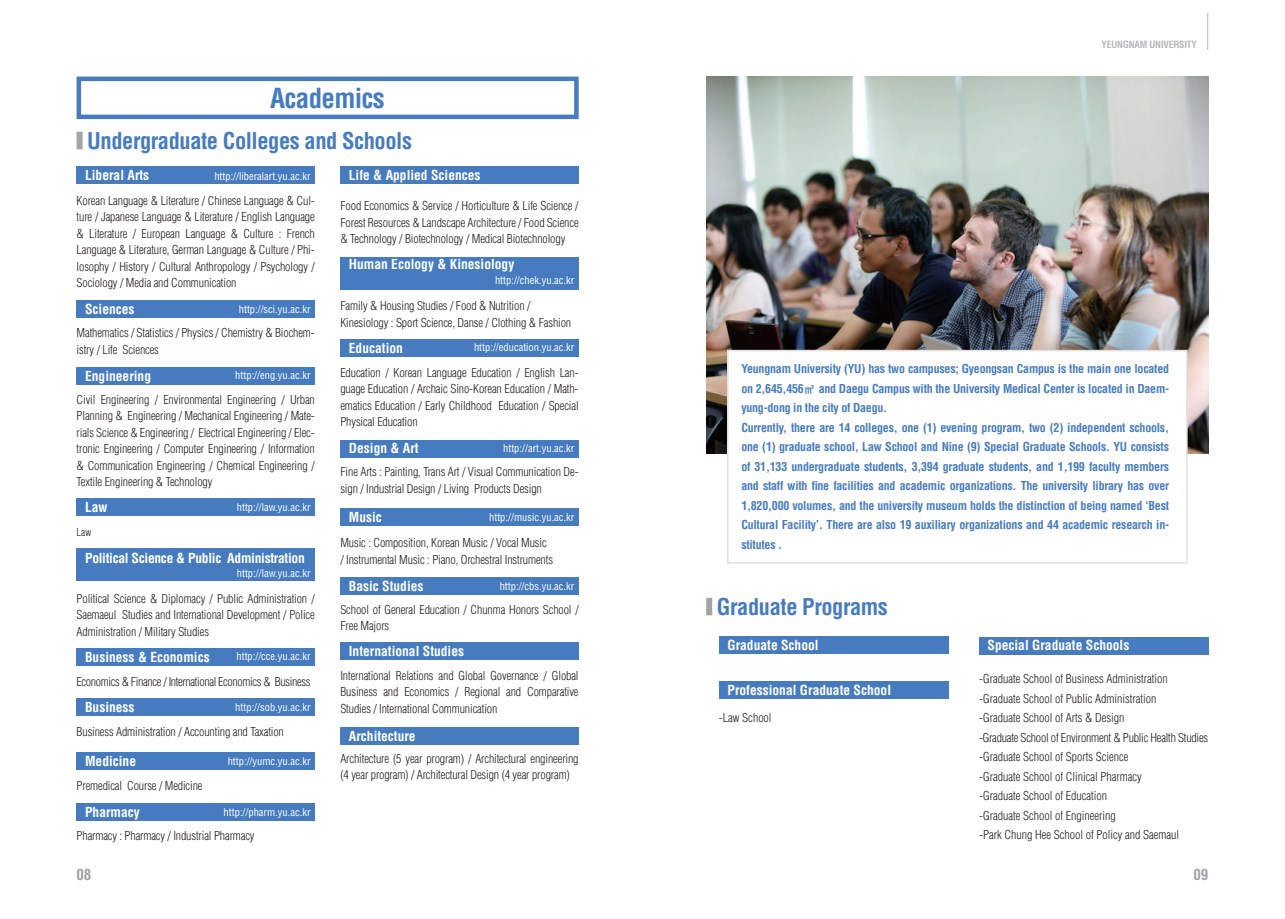
<style>
.page{position:relative;width:1285px;height:919px;background:#fff}
.page>*{position:absolute;margin:0;border:0;box-sizing:border-box;transform-origin:0 0}
.t1{font:700 condensed 27px "Helvetica LT Std";letter-spacing:-.025em;color:#467cbf}
.t2{font:700 condensed 22.5px "Helvetica LT Std";letter-spacing:-.02em;color:#467cbf}
.t3{font:700 condensed 15px "Helvetica LT Std";color:#a3a4a7}
.t4{font:700 condensed 13.5px "Helvetica LT Std";color:#fff}
.t5{font:700 condensed 13.5px "Helvetica LT Std";letter-spacing:-.02em;color:#fff}
.t6{font:300 condensed 12px/16.5px "Helvetica LT Std";letter-spacing:-.01em;color:#231f20}
.t7{font:700 condensed 12px/19.5px "Helvetica LT Std";letter-spacing:-.02em;color:#467cbf}
.t8{font:300 condensed 12px "Helvetica LT Std";letter-spacing:-.03em;color:#231f20}
.t9{font:condensed 10.5px "Helvetica LT Std";color:#fff}
.t10{font:300 condensed 10.5px "Helvetica LT Std";color:#231f20}
.t11{font:700 condensed 9.75px "Helvetica LT Std";letter-spacing:-.02em;color:#b8b8bb}
.s1{font-family:"YGO550";font-weight:400;font-stretch:normal}
</style>
<div class="page">
<hr style="left:1206px;top:13px;width:1px;height:37px;background:#b8b8bb">
<img style="left:706px;top:77px;width:501px;height:376px">
<div style="left:727px;top:350px;width:459px;height:212px;background:#fff"></div>
<div style="left:727px;top:350px;width:460px;height:213px;border:2px solid #e1e1e2"></div>
<div style="left:706px;top:597px;width:6px;height:18px;background:#a3a4a7"></div>
<div style="left:718px;top:636px;width:230px;height:17px;background:#467cbf"></div>
<div style="left:718px;top:681px;width:230px;height:17px;background:#467cbf"></div>
<div style="left:978px;top:637px;width:230px;height:17px;background:#467cbf"></div>
<div style="left:77px;top:77px;width:501px;height:42px;border:4px solid #467cbf"></div>
<div style="left:77px;top:132px;width:6px;height:17px;background:#a3a4a7"></div>
<div style="left:77px;top:166px;width:238px;height:18px;background:#467cbf"></div>
<div style="left:77px;top:300px;width:238px;height:17px;background:#467cbf"></div>
<div style="left:77px;top:367px;width:238px;height:17px;background:#467cbf"></div>
<div style="left:77px;top:498px;width:238px;height:18px;background:#467cbf"></div>
<div style="left:77px;top:548px;width:238px;height:33px;background:#467cbf"></div>
<div style="left:77px;top:648px;width:238px;height:17px;background:#467cbf"></div>
<div style="left:77px;top:698px;width:238px;height:17px;background:#467cbf"></div>
<div style="left:77px;top:752px;width:238px;height:17px;background:#467cbf"></div>
<div style="left:77px;top:803px;width:238px;height:17px;background:#467cbf"></div>
<div style="left:340px;top:166px;width:238px;height:18px;background:#467cbf"></div>
<div style="left:340px;top:257px;width:238px;height:33px;background:#467cbf"></div>
<div style="left:340px;top:339px;width:238px;height:17px;background:#467cbf"></div>
<div style="left:340px;top:440px;width:238px;height:17px;background:#467cbf"></div>
<div style="left:340px;top:508px;width:238px;height:18px;background:#467cbf"></div>
<div style="left:340px;top:577px;width:238px;height:18px;background:#467cbf"></div>
<div style="left:340px;top:642px;width:238px;height:17px;background:#467cbf"></div>
<div style="left:340px;top:727px;width:238px;height:18px;background:#467cbf"></div>
<h1 class="t1" style="left:270px;top:81px;width:116px">Academics</h1>
<h2 class="t2" style="left:87px;top:127px;width:326px">Undergraduate Colleges and Schools</h2>
<p class="t4" style="left:85px;top:166px;width:66px">Liberal Arts</p>
<p class="t6" style="left:77px;top:192px;width:240px;text-align:justify">Korean Language &amp; Literature / Chinese Language &amp; Cul&shy;ture / Japanese Language &amp; Literature / English Language &amp; Literature / European Language &amp; Culture : French Language &amp; Literature, German Language &amp; Culture / Phi&shy;losophy / History / Cultural Anthropology / Psychology / Sociology / Media and Communication</p>
<p class="t4" style="left:85px;top:300px;width:51px">Sciences</p>
<p class="t6" style="left:77px;top:324px;width:240px">Mathematics / Statistics / Physics / Chemistry &amp; Biochem&shy;istry / Life Sciences</p>
<p class="t4" style="left:85px;top:367px;width:68px">Engineering</p>
<p class="t6" style="left:77px;top:391px;width:240px;text-align:justify">Civil Engineering / Environmental Engineering / Urban Planning &amp; Engineering / Mechanical Engineering / Mate&shy;rials Science &amp; Engineering / Electrical Engineering / Elec&shy;tronic Engineering / Computer Engineering / Information &amp; Communication Engineering / Chemical Engineering / Textile Engineering &amp; Technology</p>
<p class="t4" style="left:85px;top:499px;width:24px">Law</p>
<p class="t10" style="left:77px;top:526px;width:16px">Law</p>
<p class="t5" style="left:85px;top:549px;width:221px">Political Science &amp; Public Administration</p>
<p class="t6" style="left:77px;top:590px;width:240px;text-align:justify">Political Science &amp; Diplomacy / Public Administration / Saemaeul Studies and International Development / Police Administration / Military Studies</p>
<p class="t4" style="left:85px;top:648px;width:126px">Business &amp; Economics</p>
<p class="t8" style="left:77px;top:674px;width:235px">Economics &amp; Finance / International Economics &amp; Business</p>
<p class="t4" style="left:85px;top:698px;width:51px">Business</p>
<p class="t6" style="left:77px;top:723px;width:209px">Business Administration / Accounting and Taxation</p>
<p class="t4" style="left:85px;top:752px;width:53px">Medicine</p>
<p class="t6" style="left:77px;top:777px;width:127px">Premedical Course / Medicine</p>
<p class="t4" style="left:85px;top:803px;width:56px">Pharmacy</p>
<p class="t6" style="left:77px;top:827px;width:179px">Pharmacy : Pharmacy / Industrial Pharmacy</p>
<p class="t4" style="left:349px;top:166px;width:133px">Life &amp; Applied Sciences</p>
<p class="t6" style="left:340px;top:197px;width:240px;text-align:justify">Food Economics &amp; Service / Horticulture &amp; Life Science / Forest Resources &amp; Landscape Architecture / Food Science &amp; Technology / Biotechnology / Medical Biotechnology</p>
<p class="t4" style="left:349px;top:256px;width:167px">Human Ecology &amp; Kinesiology</p>
<p class="t6" style="left:340px;top:297px;width:232px">Family &amp; Housing Studies / Food &amp; Nutrition /<br>Kinesiology : Sport Science, Danse / Clothing &amp; Fashion</p>
<p class="t4" style="left:349px;top:339px;width:55px">Education</p>
<p class="t6" style="left:340px;top:364px;width:240px;text-align:justify">Education / Korean Language Education / English Lan&shy;guage Education / Archaic Sino-Korean Education / Math&shy;ematics Education / Early Childhood Education / Special Physical Education</p>
<p class="t4" style="left:349px;top:440px;width:71px">Design &amp; Art</p>
<p class="t6" style="left:340px;top:463px;width:240px">Fine Arts : Painting, Trans Art / Visual Communication De&shy;sign / Industrial Design / Living Products Design</p>
<p class="t4" style="left:349px;top:508px;width:34px">Music</p>
<p class="t6" style="left:340px;top:534px;width:214px">Music : Composition, Korean Music / Vocal Music / Instrumental Music : Piano, Orchestral Instruments</p>
<p class="t4" style="left:349px;top:577px;width:76px">Basic Studies</p>
<p class="t6" style="left:340px;top:601px;width:240px">School of General Education / Chunma Honors School /<br>Free Majors</p>
<p class="t4" style="left:349px;top:642px;width:117px">International Studies</p>
<p class="t6" style="left:340px;top:667px;width:240px;text-align:justify">International Relations and Global Governance / Global Business and Economics / Regional and Comparative Studies / International Communication</p>
<p class="t4" style="left:349px;top:727px;width:68px">Architecture</p>
<p class="t6" style="left:340px;top:750px;width:240px">Architecture (5 year program) / Architectural engineering (4 year program) / Architectural Design (4 year program)</p>
<p class="t9" style="left:214px;top:169px;width:98px">http://liberalart.yu.ac.kr</p>
<p class="t9" style="left:495px;top:273px;width:81px">http://chek.yu.ac.kr</p>
<p class="t9" style="left:239px;top:302px;width:73px">http://sci.yu.ac.kr</p>
<p class="t9" style="left:474px;top:341px;width:102px">http://education.yu.ac.kr</p>
<p class="t9" style="left:235px;top:369px;width:77px">http://eng.yu.ac.kr</p>
<p class="t9" style="left:503px;top:442px;width:73px">http://art.yu.ac.kr</p>
<p class="t9" style="left:237px;top:500px;width:75px">http://law.yu.ac.kr</p>
<p class="t9" style="left:489px;top:510px;width:87px">http://music.yu.ac.kr</p>
<p class="t9" style="left:237px;top:566px;width:75px">http://law.yu.ac.kr</p>
<p class="t9" style="left:499px;top:580px;width:76px">http://cbs.yu.ac.kr</p>
<p class="t9" style="left:236px;top:650px;width:76px">http://cce.yu.ac.kr</p>
<p class="t9" style="left:235px;top:700px;width:77px">http://sob.yu.ac.kr</p>
<p class="t9" style="left:228px;top:754px;width:84px">http://yumc.yu.ac.kr</p>
<p class="t9" style="left:223px;top:805px;width:88px">http://pharm.yu.ac.kr</p>
<p class="t11" style="left:1101px;top:38px;width:97px">YEUNGNAM UNIVERSITY</p>
<p class="t7" style="left:741px;top:359px;width:429px">Yeungnam University (YU) has two campuses; Gyeongsan Campus is the main one located on 2,645,456<span class="s1">㎡</span> and Daegu Campus with the University Medical Center is located in Daem&shy;yung-dong in the city of Daegu.<br>Currently, there are 14 colleges, one (1) evening program, two (2) independent schools, one (1) graduate school, Law School and Nine (9) Special Graduate Schools. YU consists of 31,133 undergraduate students, 3,394 graduate students, and 1,199 faculty members and staff with fine facilities and academic organizations. The university library has over 1,820,000 volumes, and the university museum holds the distinction of being named ‘Best Cultural Facility’. There are also 19 auxiliary organizations and 44 academic research in&shy;stitutes .</p>
<h2 class="t2" style="left:716px;top:593px;width:172px">Graduate Programs</h2>
<p class="t4" style="left:727px;top:636px;width:93px">Graduate School</p>
<p class="t4" style="left:727px;top:681px;width:165px">Professional Graduate School</p>
<p class="t6" style="left:718px;top:709px;width:54px">-Law School</p>
<p class="t4" style="left:987px;top:637px;width:143px">Special Graduate Schools</p>
<p class="t6" style="left:978px;top:669px;width:230px;line-height:19.5px">-Graduate School of Business Administration -Graduate School of Public Administration<br>-Graduate School of Arts &amp; Design<br>-Graduate School of Environment &amp; Public Health Studies -Graduate School of Sports Science<br>-Graduate School of Clinical Pharmacy<br>-Graduate School of Education<br>-Graduate School of Engineering<br>-Park Chung Hee School of Policy and Saemaul</p>
<p class="t3" style="left:77px;top:864px;width:16px">08</p>
<p class="t3" style="left:1193px;top:864px;width:16px">09</p>
</div>
